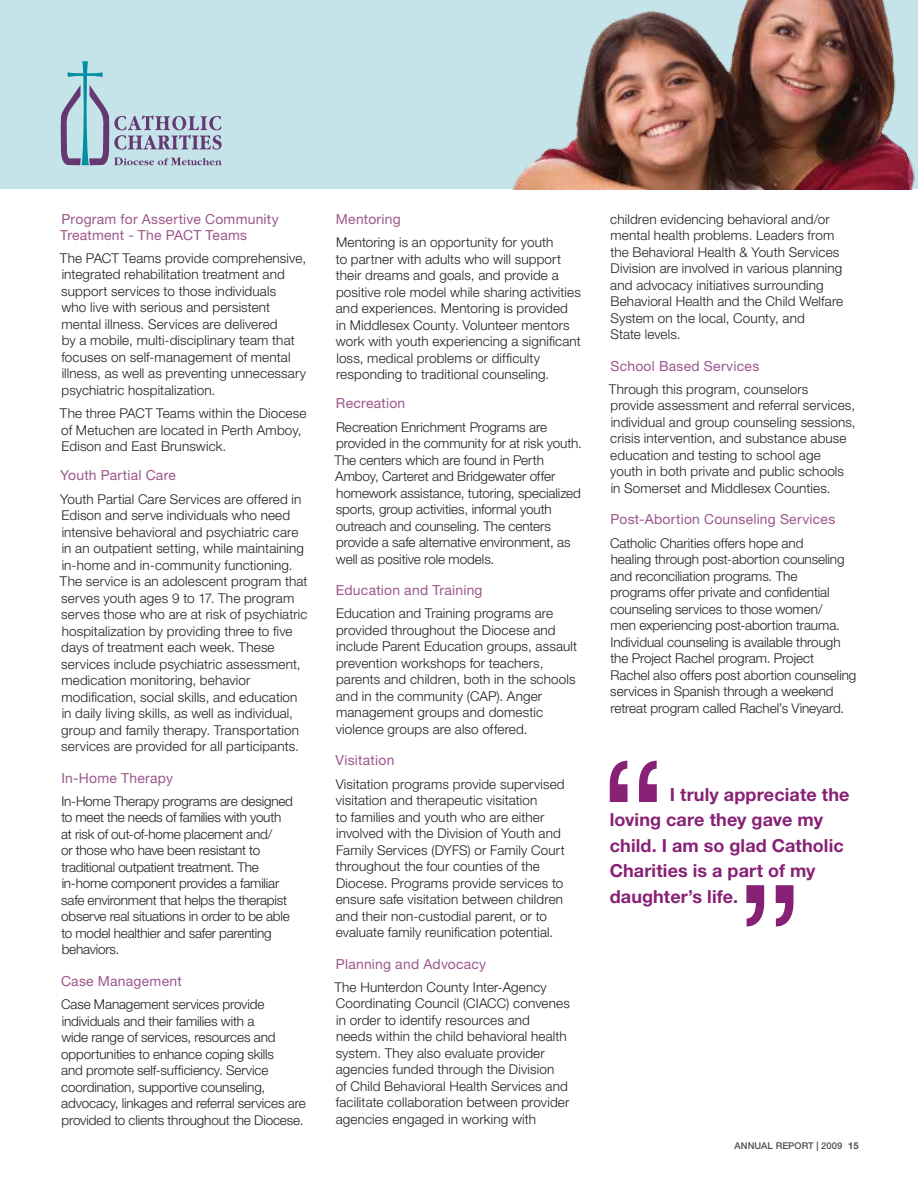
<style>
.page{position:relative;width:918px;height:1188px;background:#fff}
.page>*{position:absolute;margin:0;border:0;box-sizing:border-box;transform-origin:0 0}
.t1{font:700 18px/25.5px "Helvetica Neue LT Std";letter-spacing:.005em;color:#872175}
.t2{font:13.8px/15.8px "Helvetica Neue LT Std";letter-spacing:.02em;color:#9c578d}
.t3{font:300 13.5px/16.5px "Helvetica Neue LT Std";letter-spacing:.01em;color:#231f20}
.t4{font:300 13.5px/16.5px "Helvetica Neue LT Std";letter-spacing:-.015em;color:#231f20}
.t5{font:300 13.5px/16.5px "Helvetica Neue LT Std";letter-spacing:-.01em;color:#231f20}
.t6{font:500 9.3px "Helvetica Neue LT Std";letter-spacing:.005em;color:#4d4d4f}
.s1{font-weight:700}
</style>
<div class="page">
<svg style="left:610px;top:761px;width:47px;height:41px"></svg>
<svg style="left:746px;top:885px;width:48px;height:42px"></svg>
<div style="left:0;top:0;width:918px;height:189px;background:#c5e4e9"></div>
<img style="left:512px;top:0;width:403px;height:189px">
<svg style="left:61px;top:61px;width:161px;height:104px"></svg>
<p class="t2" style="left:60px;top:211px;width:220px">Program for Assertive Community<br>Treatment - The PACT Teams</p>
<p class="t3" style="left:60px;top:250px;width:248px">The PACT Teams provide comprehensive, integrated rehabilitation treatment and support services to those individuals<br>who live with serious and persistent mental illness. Services are delivered<br>by a mobile, multi-disciplinary team that focuses on self-management of mental illness, as well as preventing unnecessary psychiatric hospitalization.</p>
<p class="t3" style="left:60px;top:405px;width:248px">The three PACT Teams within the Diocese of Metuchen are located in Perth Amboy,<br>Edison and East Brunswick.</p>
<p class="t2" style="left:60px;top:468px;width:117px">Youth Partial Care</p>
<p class="t3" style="left:60px;top:490px;width:249px">Youth Partial Care Services are offered in Edison and serve individuals who need intensive behavioral and psychiatric care in an outpatient setting, while maintaining in-home and in-community functioning.<br>The service is an adolescent program that serves youth ages 9 to 17. The program serves those who are at risk of psychiatric hospitalization by providing three to five days of treatment each week. These services include psychiatric assessment, medication monitoring, behavior modification, social skills, and education in daily living skills, as well as individual, group and family therapy. Transportation services are provided for all participants.</p>
<p class="t2" style="left:61px;top:770px;width:113px">In-Home Therapy</p>
<p class="t4" style="left:61px;top:793px;width:233px">In-Home Therapy programs are designed to meet the needs of families with youth at risk of out-of-home placement and/<br>or those who have been resistant to traditional outpatient treatment. The in-home component provides a familiar safe environment that helps the therapist observe real situations in order to be able to model healthier and safer parenting behaviors.</p>
<p class="t2" style="left:61px;top:973px;width:122px">Case Management</p>
<p class="t5" style="left:61px;top:996px;width:246px">Case Management services provide individuals and their families with a<br>wide range of services, resources and opportunities to enhance coping skills<br>and promote self-sufficiency. Service coordination, supportive counseling, advocacy, linkages and referral services are provided to clients throughout the Diocese.</p>
<p class="t2" style="left:336px;top:211px;width:66px">Mentoring</p>
<p class="t3" style="left:336px;top:234px;width:247px">Mentoring is an opportunity for youth<br>to partner with adults who will support their dreams and goals, and provide a positive role model while sharing activities and experiences. Mentoring is provided in Middlesex County. Volunteer mentors work with youth experiencing a significant loss, medical problems or difficulty responding to traditional counseling.</p>
<p class="t2" style="left:336px;top:396px;width:71px">Recreation</p>
<p class="t3" style="left:334px;top:418px;width:249px">Recreation Enrichment Programs are provided in the community for at risk youth.<br>The centers which are found in Perth Amboy, Carteret and Bridgewater offer homework assistance, tutoring, specialized sports, group activities, informal youth outreach and counseling. The centers provide a safe alternative environment, as well as positive role models.</p>
<p class="t2" style="left:336px;top:582px;width:148px">Education and Training</p>
<p class="t3" style="left:336px;top:605px;width:243px">Education and Training programs are provided throughout the Diocese and include Parent Education groups, assault prevention workshops for teachers, parents and children, both in the schools and in the community (CAP). Anger management groups and domestic violence groups are also offered.</p>
<p class="t2" style="left:336px;top:753px;width:60px">Visitation</p>
<p class="t3" style="left:336px;top:775px;width:231px">Visitation programs provide supervised visitation and therapeutic visitation<br>to families and youth who are either involved with the Division of Youth and Family Services (DYFS) or Family Court throughout the four counties of the Diocese. Programs provide services to ensure safe visitation between children and their non-custodial parent, or to evaluate family reunification potential.</p>
<p class="t2" style="left:336px;top:956px;width:152px">Planning and Advocacy</p>
<p class="t3" style="left:334px;top:979px;width:237px">The Hunterdon County Inter-Agency Coordinating Council (CIACC) convenes in order to identify resources and<br>needs within the child behavioral health system. They also evaluate provider agencies funded through the Division<br>of Child Behavioral Health Services and facilitate collaboration between provider agencies engaged in working with</p>
<p class="t3" style="left:610px;top:210px;width:235px">children evidencing behavioral and/or mental health problems. Leaders from the Behavioral Health &amp; Youth Services Division are involved in various planning and advocacy initiatives surrounding Behavioral Health and the Child Welfare System on the local, County, and<br>State levels.</p>
<p class="t2" style="left:610px;top:358px;width:150px">School Based Services</p>
<p class="t3" style="left:609px;top:381px;width:248px">Through this program, counselors<br>provide assessment and referral services, individual and group counseling sessions, crisis intervention, and substance abuse education and testing to school age<br>youth in both private and public schools in Somerset and Middlesex Counties.</p>
<p class="t2" style="left:610px;top:511px;width:226px">Post-Abortion Counseling Services</p>
<p class="t3" style="left:610px;top:534px;width:248px">Catholic Charities offers hope and<br>healing through post-abortion counseling and reconciliation programs. The<br>programs offer private and confidential counseling services to those women/<br>men experiencing post-abortion trauma.<br>Individual counseling is available through the Project Rachel program. Project Rachel also offers post abortion counseling services in Spanish through a weekend retreat program called Rachel’s Vineyard.</p>
<h1 class="t1" style="left:610px;top:781px;width:241px;text-indent:60px">I truly appreciate the loving care they gave my child. I am so glad Catholic<br>Charities is a part of my daughter’s life.</h1>
<p class="t6" style="left:735px;top:1141px;width:126px">ANNUAL REPORT | 2009 <span class="s1">15</span></p>
</div>
